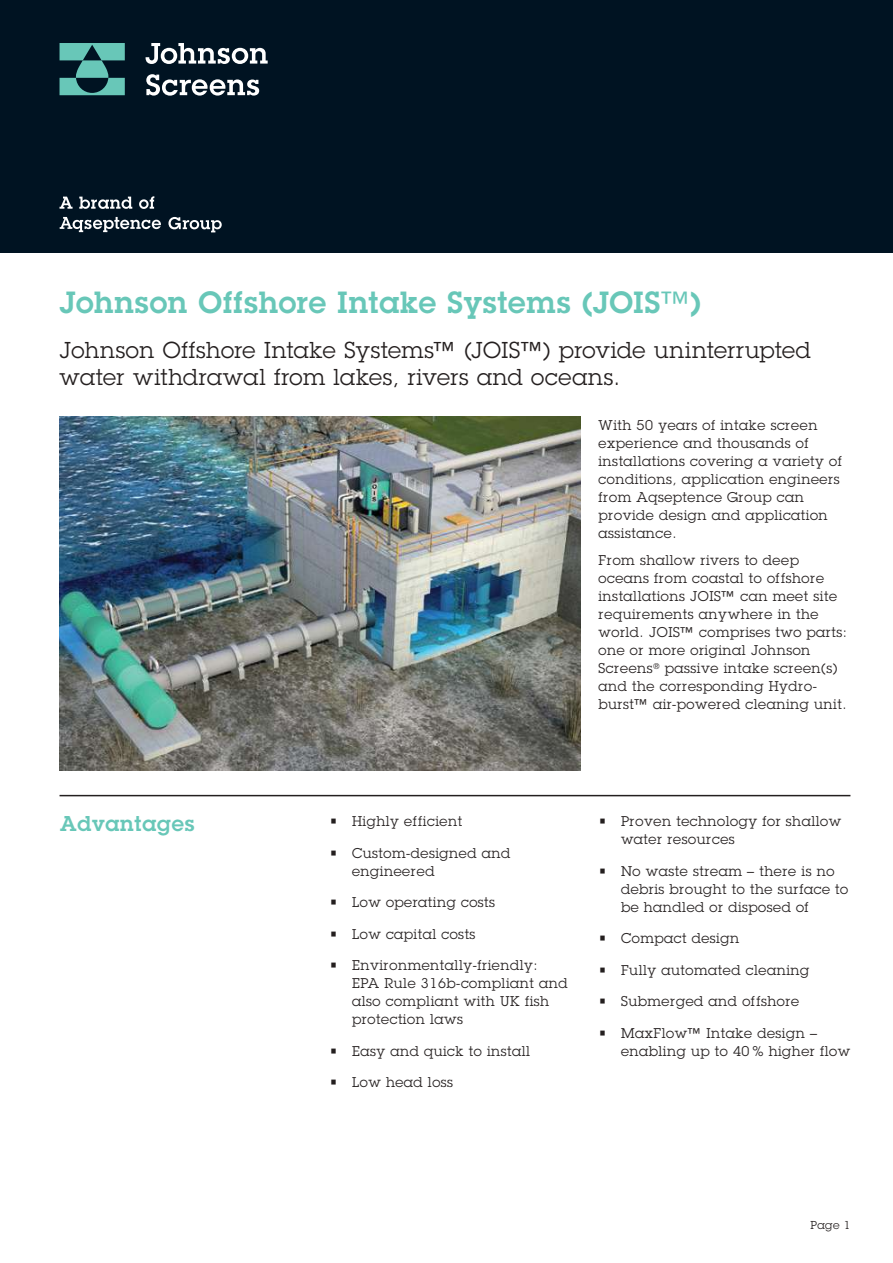
<style>
.page{position:relative;width:893px;height:1263px;background:#fff}
.page>*{position:absolute;margin:0;border:0;box-sizing:border-box;transform-origin:0 0}
.t1{font:600 30px "Lubalin Graph Std";letter-spacing:.03em;color:#68c7b8}
.t2{font:22.5px/27px "Lubalin Graph Std";letter-spacing:.02em;color:#241f1f}
.t3{font:600 21px "Lubalin Graph Std";letter-spacing:.04em;color:#68c7b8}
.t4{font:13.8px/18px "Lubalin Graph Std";letter-spacing:.04em;color:#241f1f}
.t5{font:11.25px "Lubalin Graph Std";color:#241f1f}
</style>
<div class="page">
<div style="left:0;top:0;width:893px;height:253px;background:#001322"></div>
<svg style="left:60px;top:197px;width:13px;height:12px"></svg>
<svg style="left:79px;top:197px;width:53px;height:12px"></svg>
<svg style="left:139px;top:196px;width:15px;height:13px"></svg>
<svg style="left:60px;top:217px;width:101px;height:15px"></svg>
<svg style="left:168px;top:217px;width:54px;height:15px"></svg>
<svg style="left:146px;top:43px;width:122px;height:53px"></svg>
<svg style="left:60px;top:43px;width:65px;height:52px"></svg>
<img style="left:60px;top:417px;width:521px;height:354px">
<hr style="left:60px;top:795px;width:790px;height:1px;background:#241f1f">
<h1 class="t1" style="left:60px;top:283px;width:643px">Johnson Offshore Intake Systems (JOIS™)</h1>
<h2 class="t2" style="left:60px;top:337px;width:753px">Johnson Offshore Intake Systems™ (JOIS™) provide uninterrupted water withdrawal from lakes, rivers and oceans.</h2>
<h3 class="t3" style="left:60px;top:809px;width:136px">Advantages</h3>
<p class="t4" style="left:598px;top:416px;width:245px">With 50 years of intake screen experience and thousands of installations covering a variety of conditions, application engineers from Aqseptence Group can provide design and application assistance.</p>
<p class="t4" style="left:598px;top:551px;width:250px">From shallow rivers to deep oceans from coastal to offshore installations JOIS™ can meet site requirements anywhere in the world. JOIS™ comprises two parts: one or more original Johnson<br>Screens<sup>®</sup> passive intake screen(s) and the corresponding Hydro&shy;burst™ air-powered cleaning unit.</p>
<p class="t4" style="left:330px;top:812px;width:134px">• Highly efficient</p>
<p class="t4" style="left:352px;top:844px;width:160px;text-indent:-22px">• Custom-designed and engineered</p>
<p class="t4" style="left:330px;top:893px;width:167px">• Low operating costs</p>
<p class="t4" style="left:330px;top:925px;width:147px">• Low capital costs</p>
<p class="t4" style="left:352px;top:956px;width:217px;text-indent:-23px">• Environmentally-friendly:<br>EPA Rule 316b-compliant and also compliant with UK fish protection laws</p>
<p class="t4" style="left:330px;top:1042px;width:202px">• Easy and quick to install</p>
<p class="t4" style="left:330px;top:1073px;width:125px">• Low head loss</p>
<p class="t4" style="left:621px;top:812px;width:222px;text-indent:-22px">• Proven technology for shallow water resources</p>
<p class="t4" style="left:621px;top:862px;width:229px;text-indent:-22px">• No waste stream – there is no debris brought to the surface to be handled or disposed of</p>
<p class="t4" style="left:598px;top:929px;width:142px">• Compact design</p>
<p class="t4" style="left:598px;top:961px;width:212px">• Fully automated cleaning</p>
<p class="t4" style="left:598px;top:992px;width:202px">• Submerged and offshore</p>
<p class="t4" style="left:621px;top:1024px;width:231px;text-indent:-22px">• MaxFlow™ Intake design – enabling up to 40 % higher flow</p>
<p class="t5" style="left:810px;top:1217px;width:42px">Page 1</p>
</div>
